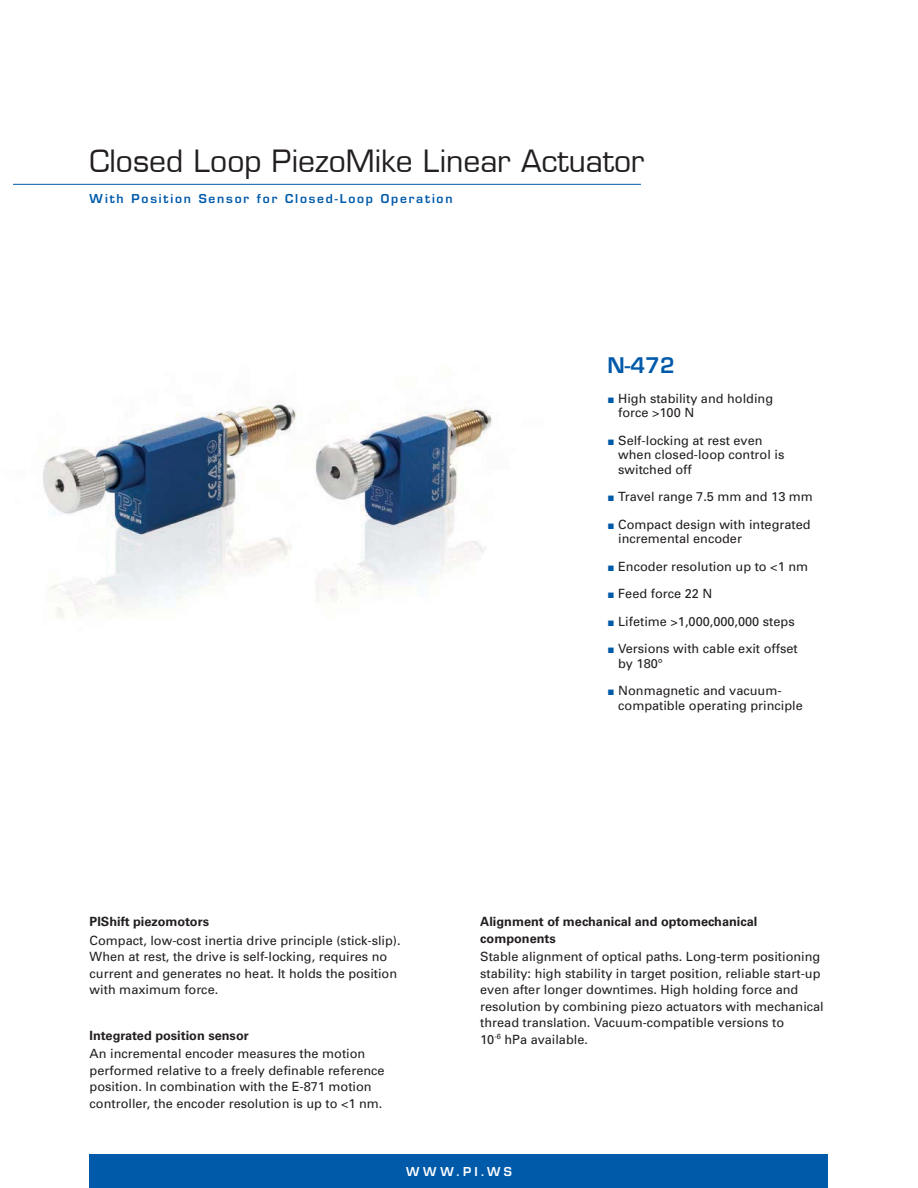
<style>
.page{position:relative;width:918px;height:1188px;background:#fff}
.page>*{position:absolute;margin:0;border:0;box-sizing:border-box;transform-origin:0 0}
.t1{font:30px "Eurostile LT";color:#231f20}
.t2{font:600 21px "Eurostile";color:#005aaa}
.t3{font:12.75px/16.5px "Univers";color:#231f20}
.t4{font:700 12.75px/16.5px "Univers";color:#231f20}
.t5{font:600 12px "Eurostile LT";letter-spacing:.15em;color:#005aaa}
.t6{font:600 12px "Eurostile LT";letter-spacing:.3em;color:#fff}
.s1{font-family:"European Pi Three";color:#005aaa}
</style>
<div class="page">
<div style="left:90px;top:1154px;width:738px;height:34px;background:#005aaa"></div>
<hr style="left:14px;top:184px;width:627px;height:1px;background:#005aaa">
<img style="left:43px;top:401px;width:450px;height:218px">
<h1 class="t1" style="left:90px;top:143px;width:556px">Closed Loop PiezoMike Linear Actuator</h1>
<p class="t5" style="left:90px;top:194px;width:364px">With Position Sensor for Closed-Loop Operation</p>
<h2 class="t2" style="left:608px;top:357px;width:69px">N-472</h2>
<p class="t3" style="left:618px;top:392px;width:156px;line-height:14.7px;text-indent:-11px"><span class="s1">-</span> High stability and holding force &gt;100 N</p>
<p class="t3" style="left:618px;top:434px;width:168px;line-height:14.7px;text-indent:-11px"><span class="s1">-</span> Self-locking at rest even when closed-loop control is switched off</p>
<p class="t3" style="left:608px;top:490px;width:207px"><span class="s1">-</span> Travel range 7.5 mm and 13 mm</p>
<p class="t3" style="left:618px;top:518px;width:194px;line-height:14.7px;text-indent:-11px"><span class="s1">-</span> Compact design with inte grated incremental encoder</p>
<p class="t3" style="left:608px;top:559px;width:202px"><span class="s1">-</span> Encoder resolution up to &lt;1 nm</p>
<p class="t3" style="left:608px;top:587px;width:106px"><span class="s1">-</span> Feed force 22 N</p>
<p class="t3" style="left:608px;top:614px;width:189px"><span class="s1">-</span> Lifetime &gt;1,000,000,000 steps</p>
<p class="t3" style="left:618px;top:642px;width:181px;line-height:14.7px;text-indent:-11px"><span class="s1">-</span> Versions with cable exit offset by 180°</p>
<p class="t3" style="left:618px;top:684px;width:186px;line-height:14.7px;text-indent:-11px"><span class="s1">-</span> Nonmagnetic and vacuum&shy;compatible operating principle</p>
<p class="t4" style="left:90px;top:914px;width:121px">PIShift piezomotors</p>
<p class="t3" style="left:90px;top:933px;width:313px">Compact, low-cost inertia drive principle (stick-slip).<br>When at rest, the drive is self-locking, requires no current and generates no heat. It holds the position with maximum force.</p>
<p class="t4" style="left:90px;top:1028px;width:161px">Integrated position sensor</p>
<p class="t3" style="left:90px;top:1047px;width:297px">An incremental encoder measures the motion performed relative to a freely definable reference position. In combination with the E-871 motion controller, the encoder resolution is up to &lt;1 nm.</p>
<p class="t4" style="left:480px;top:915px;width:279px">Alignment of mechanical and optomechanical components</p>
<p class="t3" style="left:480px;top:950px;width:345px">Stable alignment of optical paths. Long-term positioning stability: high stability in target position, reliable start-up even after longer downtimes. High holding force and resolution by combining piezo actuators with mechanical thread translation. Vacuum-compatible versions to<br>10<sup>-6</sup> hPa available.</p>
<p class="t6" style="left:406px;top:1167px;width:107px">WWW.PI.WS</p>
</div>
